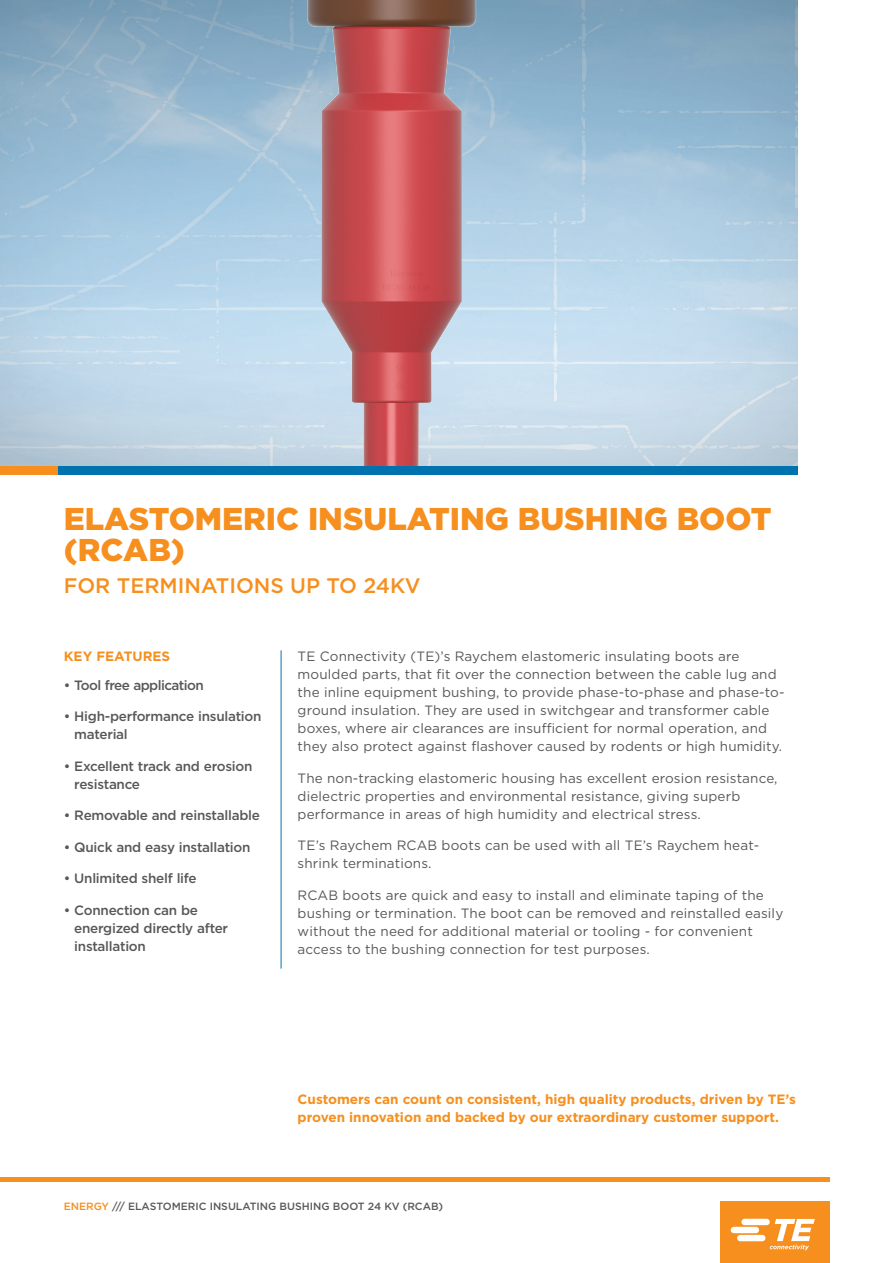
<style>
.page{position:relative;width:893px;height:1263px;background:#fff}
.page>*{position:absolute;margin:0;border:0;box-sizing:border-box;transform-origin:0 0}
.Cover_-_Main_Headlin{font:900 31.5px/31.5px "Gotham";color:#f68f1e}
.Cover_-_Subhead{font:500 21px "Gotham";color:#f68f1e}
.Main_Body_Copy{font:13.5px/18px "Gotham";letter-spacing:.01em;color:#57585a}
.Key_Features_-_Bulle{font:500 13.5px/18px "Gotham";letter-spacing:-.02em;color:#57585a}
.Cover_-_Closing_Copy{font:700 13.5px/18px "Gotham";color:#f68f1e}
.Key_Features_-_Bulle-2{font:500 13.5px "Gotham";letter-spacing:-.04em;color:#57585a}
.KEY_FEATURE__TITLE{font:700 13.5px "Gotham";color:#f68f1e}
.WP_Footer_Info{font:500 10.5px "Gotham";color:#57585a}
.s1{color:#f68f1e}
</style>
<div class="page">
<img style="left:0;top:0;width:797px;height:466px">
<img style="left:38px;top:0;width:694px;height:466px">
<hr style="left:281px;top:650px;width:1px;height:318px;background:#0073ae">
<div style="left:0;top:466px;width:58px;height:9px;background:#f68f1e"></div>
<div style="left:58px;top:466px;width:739px;height:9px;background:#0073ae"></div>
<hr style="left:0;top:1177px;width:829px;height:4px;background:#f68f1e">
<div style="left:720px;top:1201px;width:109px;height:62px;background:#f68f1e"></div>
<svg style="left:731px;top:1219px;width:84px;height:31px"></svg>
<p class="Cover_-_Main_Headlin" style="left:64px;top:503px;width:709px">ELASTOMERIC INSULATING BUSHING BOOT (RCAB)</p>
<p class="Cover_-_Subhead" style="left:64px;top:572px;width:358px">FOR TERMINATIONS UP TO 24KV</p>
<p class="KEY_FEATURE__TITLE" style="left:64px;top:647px;width:108px">KEY FEATURES</p>
<p class="Main_Body_Copy" style="left:298px;top:647px;width:488px">TE Connectivity (TE)’s Raychem elastomeric insulating boots are moulded parts, that fit over the connection between the cable lug and the inline equipment bushing, to provide phase-to-phase and phase-to&shy;ground insulation. They are used in switchgear and transformer cable boxes, where air clearances are insufficient for normal operation, and they also protect against flashover caused by rodents or high humidity.</p>
<p class="Main_Body_Copy" style="left:298px;top:769px;width:481px">The non-tracking elastomeric housing has excellent erosion resistance, dielectric properties and environmental resistance, giving superb performance in areas of high humidity and electrical stress.</p>
<p class="Main_Body_Copy" style="left:298px;top:836px;width:463px">TE’s Raychem RCAB boots can be used with all TE’s Raychem heat&shy;shrink terminations.</p>
<p class="Main_Body_Copy" style="left:298px;top:886px;width:487px">RCAB boots are quick and easy to install and eliminate taping of the bushing or termination. The boot can be removed and reinstalled easily without the need for additional material or tooling - for convenient access to the bushing connection for test purposes.</p>
<p class="Key_Features_-_Bulle-2" style="left:64px;top:676px;width:142px">• Tool free application</p>
<p class="Key_Features_-_Bulle" style="left:74px;top:707px;width:189px;text-indent:-11px">• High-performance insulation material</p>
<p class="Key_Features_-_Bulle" style="left:74px;top:757px;width:180px;text-indent:-11px">• Excellent track and erosion resistance</p>
<p class="Key_Features_-_Bulle" style="left:64px;top:806px;width:198px">• Removable and reinstallable</p>
<p class="Key_Features_-_Bulle" style="left:64px;top:838px;width:188px">• Quick and easy installation</p>
<p class="Key_Features_-_Bulle" style="left:64px;top:869px;width:134px">• Unlimited shelf life</p>
<p class="Key_Features_-_Bulle" style="left:74px;top:901px;width:155px;text-indent:-11px">• Connection can be energized directly after installation</p>
<p class="Cover_-_Closing_Copy" style="left:298px;top:1090px;width:500px">Customers can count on consistent, high quality products, driven by TE’s proven innovation and backed by our extraordinary customer support.</p>
<p class="WP_Footer_Info" style="left:64px;top:1199px;width:381px"><span class="s1">ENERGY</span> /// ELASTOMERIC INSULATING BUSHING BOOT 24 KV (RCAB)</p>
</div>
